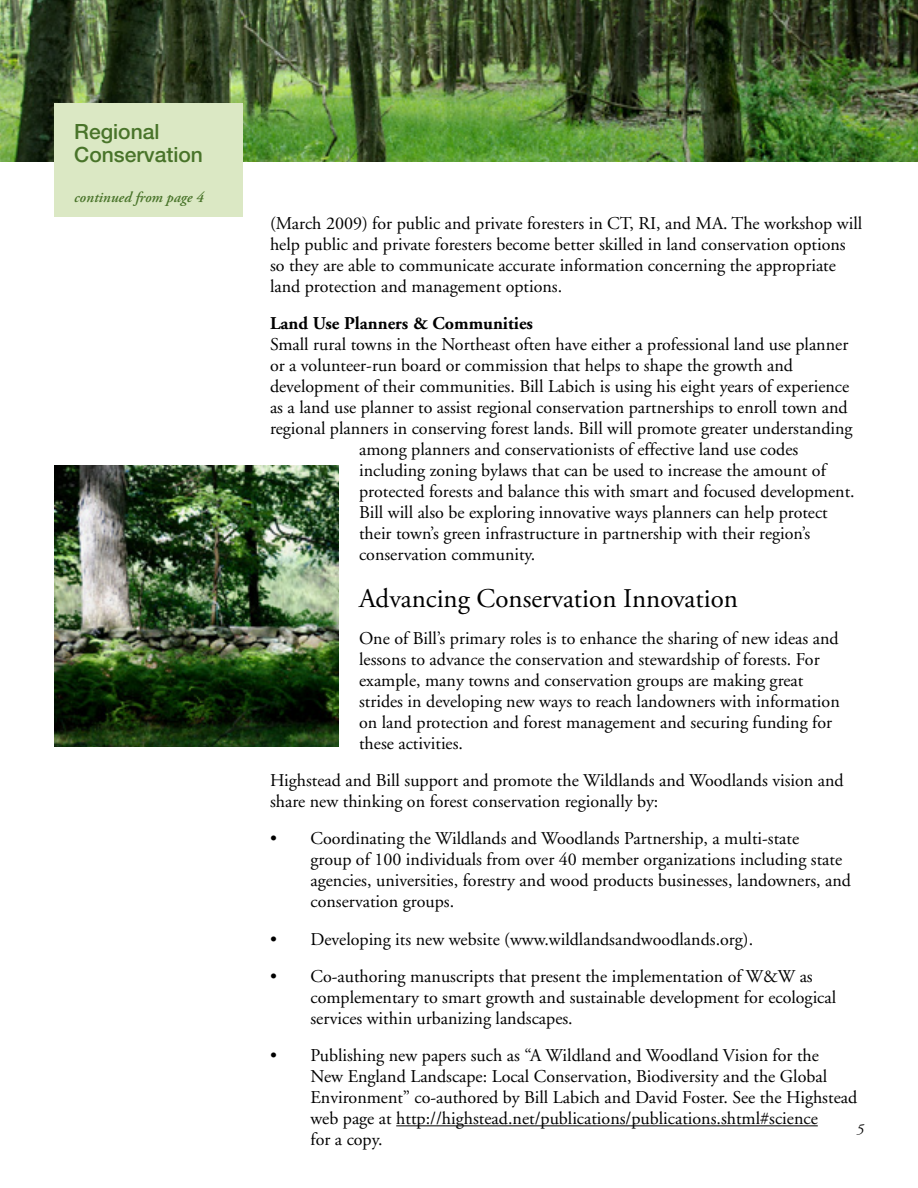
<style>
.page{position:relative;width:918px;height:1188px;background:#fff}
.page>*{position:absolute;margin:0;border:0;box-sizing:border-box;transform-origin:0 0}
.t1{font:27px "Adobe Garamond Pro";color:#000}
.t2{font:500 21px/22.5px "Helvetica Neue";color:#49742a}
.t3{font:18px/21px "Adobe Garamond";color:#000}
.t4{font:700 18px "Adobe Garamond";color:#000}
.t5{font:italic 600 15px "Adobe Garamond Pro";color:#49742a}
</style>
<div class="page">
<img style="left:0;top:0;width:918px;height:162px">
<hr style="left:396px;top:1125px;width:422px;height:1px;background:#000">
<div style="left:54px;top:103px;width:189px;height:113px;background:#dbe8c4"></div>
<img style="left:54px;top:465px;width:285px;height:281px">
<p class="t2" style="left:74px;top:120px;width:130px">Regional<br>Conservation</p>
<p class="t5" style="left:74px;top:189px;width:131px">continued from page 4</p>
<p class="t3" style="left:270px;top:213px;width:594px">(March 2009) for public and private foresters in CT, RI, and MA. The workshop will help public and private foresters become better skilled in land conservation options so they are able to communicate accurate information concerning the appropriate land protection and management options.</p>
<p class="t4" style="left:270px;top:314px;width:265px">Land Use Planners &amp; Communities</p>
<p class="t3" style="left:270px;top:335px;width:580px">Small rural towns in the Northeast often have either a professional land use planner</p>
<p class="t3" style="left:270px;top:356px;width:524px">or a volunteer-run board or commission that helps to shape the growth and</p>
<p class="t3" style="left:270px;top:377px;width:581px">development of their communities. Bill Labich is using his eight years of experience</p>
<p class="t3" style="left:270px;top:398px;width:579px">as a land use planner to assist regional conservation partnerships to enroll town and</p>
<p class="t3" style="left:270px;top:419px;width:584px">regional planners in conserving forest lands. Bill will promote greater understanding</p>
<p class="t3" style="left:359px;top:440px;width:441px">among planners and conservationists of effective land use codes</p>
<p class="t3" style="left:359px;top:461px;width:468px">including zoning bylaws that can be used to increase the amount of</p>
<p class="t3" style="left:359px;top:482px;width:497px">protected forests and balance this with smart and focused development.</p>
<p class="t3" style="left:359px;top:503px;width:470px">Bill will also be exploring innovative ways planners can help protect</p>
<p class="t3" style="left:359px;top:524px;width:453px">their town’s green infrastructure in partnership with their region’s</p>
<p class="t3" style="left:359px;top:545px;width:178px">conservation community.</p>
<h1 class="t1" style="left:359px;top:582px;width:380px">Advancing Conservation Innovation</h1>
<p class="t3" style="left:359px;top:628px;width:482px">One of Bill’s primary roles is to enhance the sharing of new ideas and lessons to advance the conservation and stewardship of forests. For example, many towns and conservation groups are making great strides in developing new ways to reach landowners with information on land protection and forest management and securing funding for these activities.</p>
<p class="t3" style="left:270px;top:771px;width:575px">Highstead and Bill support and promote the Wildlands and Woodlands vision and share new thinking on forest conservation regionally by:</p>
<p class="t3" style="left:310px;top:829px;width:542px;text-indent:-40px">• Coordinating the Wildlands and Woodlands Partnership, a multi-state<br>group of 100 individuals from over 40 member organizations including state agencies, universities, forestry and wood products businesses, landowners, and conservation groups.</p>
<p class="t3" style="left:270px;top:929px;width:485px">• Developing its new website (www.wildlandsandwoodlands.org).</p>
<p class="t3" style="left:310px;top:966px;width:527px;text-indent:-40px">• Co-authoring manuscripts that present the implementation of W&amp;W as complementary to smart growth and sustainable development for ecological services within urbanizing landscapes.</p>
<p class="t3" style="left:310px;top:1045px;width:548px;text-indent:-40px">• Publishing new papers such as “A Wildland and Woodland Vision for the<br>New England Landscape: Local Conservation, Biodiversity and the Global Environment” co-authored by Bill Labich and David Foster. See the Highstead web page at http://highstead.net/publications/publications.shtml#science<br>for a copy.</p>
</div>
